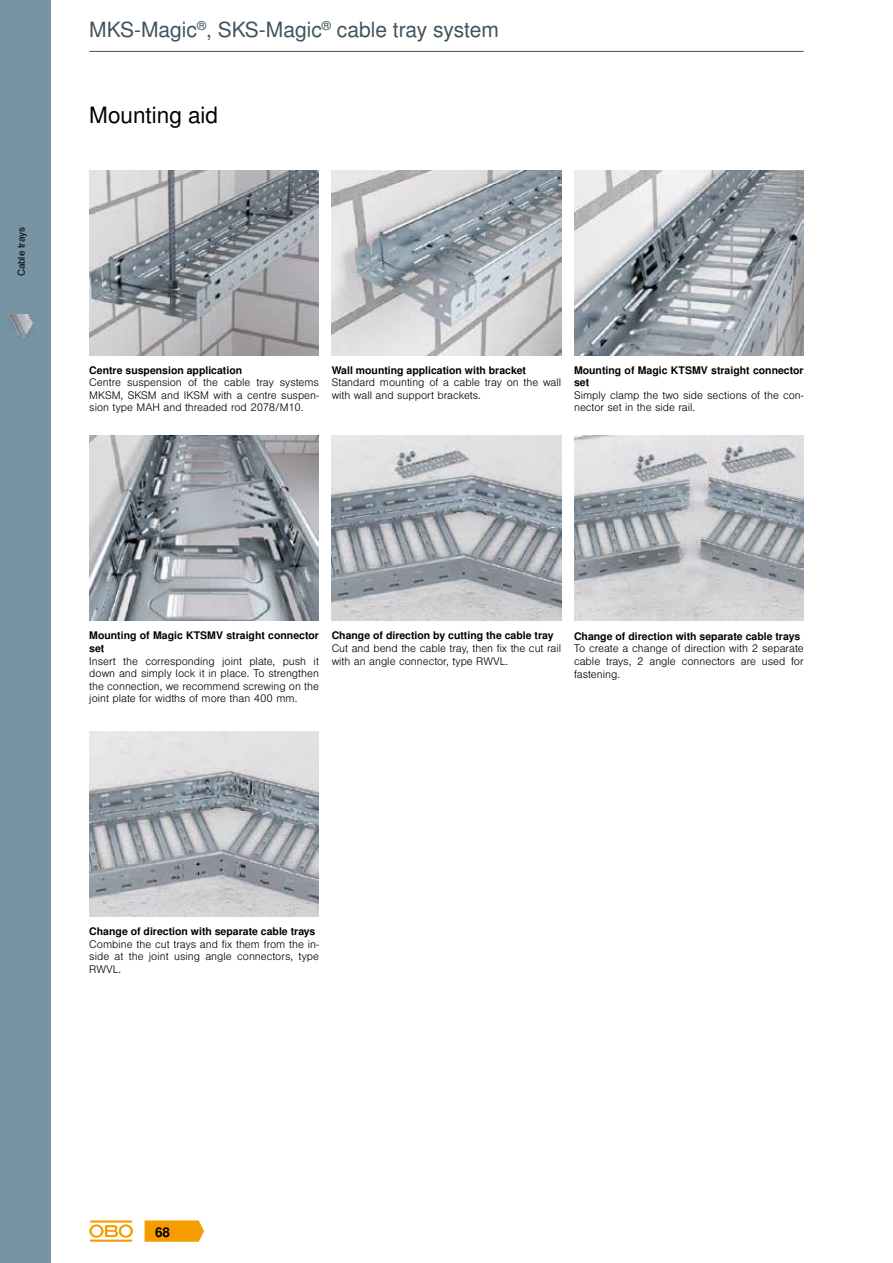
<style>
.page{position:relative;width:893px;height:1263px;background:#fff}
.page>*{position:absolute;margin:0;border:0;box-sizing:border-box;transform-origin:0 0}
.t1{font:22.5px "Nimbus San LOT";color:#000}
.t2{font:21px "Nimbus San LOT";color:#41525d}
.t3{font:700 13.5px "Nimbus San LOT";color:#000}
.t4{font:300 10.5px/12.6px "Nimbus San LOT";color:#000;text-align:justify}
.t5{font:700 10.5px/12.6px "Nimbus San LOT";color:#000}
.t6{font:9.75px "Arial";color:#000}
</style>
<div class="page">
<hr style="left:89px;top:51px;width:715px;height:1px;background:#41525d">
<img style="left:89px;top:170px;width:230px;height:185px">
<img style="left:332px;top:170px;width:229px;height:185px">
<img style="left:574px;top:170px;width:230px;height:185px">
<img style="left:89px;top:436px;width:230px;height:185px">
<img style="left:332px;top:436px;width:229px;height:185px">
<img style="left:574px;top:436px;width:230px;height:185px">
<img style="left:89px;top:731px;width:230px;height:185px">
<div style="left:0;top:0;width:51px;height:1263px;background:#7694a4"></div>
<svg style="left:145px;top:1220px;width:59px;height:22px"></svg>
<hr style="left:90px;top:1239px;width:42px;height:3px;background:#f59c00">
<svg style="left:89px;top:1224px;width:44px;height:14px"></svg>
<hr style="left:90px;top:1220px;width:42px;height:2px;background:#f59c00">
<img style="left:9px;top:315px;width:25px;height:25px">
<p class="t6" style="left:15px;top:276px;width:51px;rotate:-90deg">Cable trays</p>
<h2 class="t2" style="left:89px;top:17px;width:411px">MKS-Magic<sup>®</sup>, SKS-Magic<sup>®</sup> cable tray system</h2>
<h1 class="t1" style="left:89px;top:102px;width:130px">Mounting aid</h1>
<p class="t5" style="left:89px;top:364px;width:154px">Centre suspension application</p>
<p class="t4" style="left:89px;top:376px;width:231px">Centre suspension of the cable tray systems MKSM, SKSM and IKSM with a centre suspen&shy;sion type MAH and threaded rod 2078/M10.</p>
<p class="t5" style="left:332px;top:364px;width:196px">Wall mounting application with bracket</p>
<p class="t4" style="left:332px;top:376px;width:231px">Standard mounting of a cable tray on the wall with wall and support brackets.</p>
<p class="t5" style="left:574px;top:364px;width:231px">Mounting of Magic KTSMV straight connector set</p>
<p class="t4" style="left:574px;top:389px;width:231px">Simply clamp the two side sections of the con&shy;nector set in the side rail.</p>
<p class="t5" style="left:89px;top:630px;width:231px">Mounting of Magic KTSMV straight connector set</p>
<p class="t4" style="left:89px;top:655px;width:231px">Insert the corresponding joint plate, push it down and simply lock it in place. To strengthen the connection, we recommend screwing on the joint plate for widths of more than 400 mm.</p>
<p class="t5" style="left:332px;top:630px;width:223px">Change of direction by cutting the cable tray</p>
<p class="t4" style="left:332px;top:642px;width:231px">Cut and bend the cable tray, then fix the cut rail with an angle connector, type RWVL.</p>
<p class="t5" style="left:574px;top:630px;width:228px">Change of direction with separate cable trays</p>
<p class="t4" style="left:574px;top:643px;width:231px">To create a change of direction with 2 separate cable trays, 2 angle connectors are used for fastening.</p>
<p class="t5" style="left:89px;top:926px;width:228px">Change of direction with separate cable trays</p>
<p class="t4" style="left:89px;top:938px;width:231px">Combine the cut trays and fix them from the in&shy;side at the joint using angle connectors, type RWVL.</p>
<p class="t3" style="left:155px;top:1224px;width:17px">68</p>
</div>
